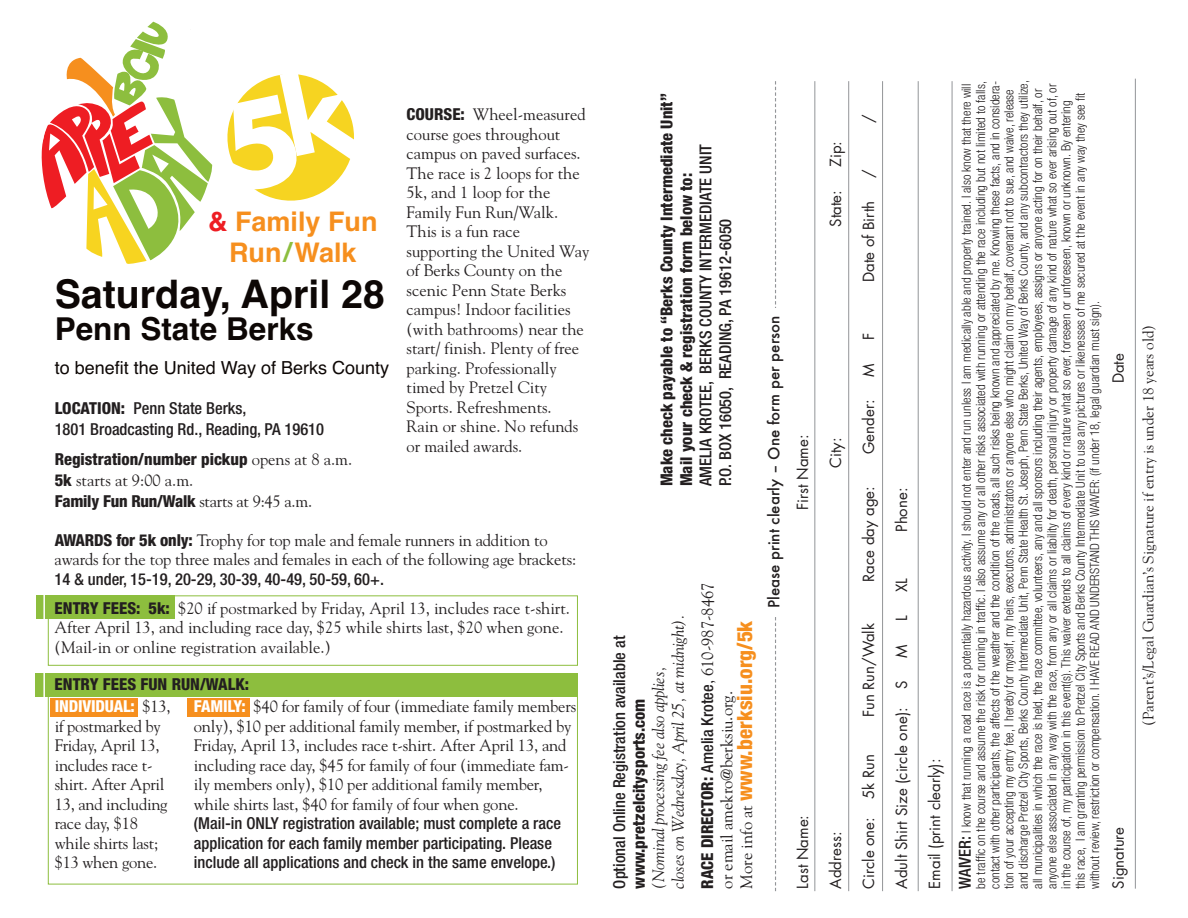
<style>
.page{position:relative;width:1188px;height:918px;background:#fff}
.page>*{position:absolute;margin:0;border:0;box-sizing:border-box;transform-origin:0 0}
.t1{font:700 39.3px "Helvetica";color:#0d0705}
.t2{font:700 31.5px "Helvetica";color:#0d0705}
.t3{font:700 27px/30.5px "Helvetica";color:#f68f1e;text-align:center}
.t4{font:800 condensed 21px "Helvetica Neue";color:#f68f1e}
.t5{font:18px "Helvetica";color:#0d0705}
.t6{font:16.5px/19.5px "Goudy";color:#231f20}
.t7{font:500 condensed 16.5px/19.5px "Helvetica Neue";color:#231f20}
.t8{font:800 condensed 16.5px/19.5px "Helvetica Neue";color:#231f20}
.t9{font:italic 16.5px/19.5px "Goudy";letter-spacing:-.01em;color:#231f20}
.t10{font:800 condensed 16.5px "Helvetica Neue";letter-spacing:-.01em;color:#fff}
.t11{font:15px "Futura";color:#231f20}
.t12{font:15px "Goudy";color:#231f20}
.t13{font:500 15px "Futura";color:#231f20}
.t14{font:300 condensed 12.75px/14.2px "Helvetica Neue";color:#231f20}
.s1{color:#ee1d23}
.s2{color:#8dbe3e}
.s3{font-weight:800}
.s4{font-family:"Goudy";font-weight:400;font-stretch:normal}
.s5{font-family:"Helvetica Neue";font-weight:800;font-stretch:condensed}
.s6{font-family:"Goudy";font-weight:400;font-stretch:normal;color:#231f20}
.s7{font-family:"Helvetica Neue";font-weight:800;font-stretch:condensed;color:#fff}
.s8{font-weight:500}
.s9{font-family:"Goudy";font-weight:400;font-stretch:normal;font-size:16.5px;color:#231f20}
.s10{font-weight:500;font-size:16.5px}
</style>
<div class="page">
<div style="left:48px;top:595px;width:530px;height:71px;border:1px solid #8dbe3e"></div>
<div style="left:187px;top:698px;width:63px;height:19px;background:#f68f1e"></div>
<div style="left:50px;top:698px;width:88px;height:19px;background:#f68f1e"></div>
<div style="left:36px;top:595px;width:139px;height:24px;background:#8dbe3e"></div>
<div style="left:36px;top:673px;width:542px;height:24px;background:#8dbe3e"></div>
<hr style="left:43px;top:578px;width:2px;height:126px;background:#fff">
<hr style="left:815px;top:81px;width:1px;height:810px;background:#939598">
<hr style="left:848px;top:81px;width:1px;height:810px;background:#939598">
<hr style="left:882px;top:81px;width:1px;height:810px;background:#939598">
<hr style="left:918px;top:81px;width:1px;height:810px;background:#939598">
<hr style="left:952px;top:81px;width:1px;height:810px;background:#939598">
<hr style="left:1135px;top:79px;width:1px;height:810px;background:#939598">
<svg style="left:775px;top:81px;width:1px;height:810px"></svg>
<div style="left:767px;top:308px;width:28px;height:308px;background:#fff"></div>
<svg style="left:41px;top:22px;width:172px;height:242px"></svg>
<svg style="left:227px;top:74px;width:127px;height:127px"></svg>
<h3 class="t3" style="left:208px;top:207px;width:171px"><span class="s1">&amp;</span> Family Fun<br>Run<span class="s2">/</span>Walk</h3>
<h1 class="t1" style="left:55px;top:271px;width:332px">Saturday, April 28</h1>
<h2 class="t2" style="left:55px;top:311px;width:261px">Penn State Berks</h2>
<h3 class="t5" style="left:55px;top:357px;width:336px">to benefit the United Way of Berks County</h3>
<p class="t7" style="left:55px;top:399px;width:271px;line-height:21px"><span class="s3">LOCATION:</span> Penn State Berks,<br>1801 Broadcasting Rd., Reading, PA 19610</p>
<p class="t8" style="left:55px;top:451px;width:299px">Registration/number pickup <span class="s4">opens at 8 a.m.</span></p>
<p class="t6" style="left:55px;top:471px;width:140px"><span class="s5">5k</span> starts at 9:00 a.m.</p>
<p class="t8" style="left:55px;top:493px;width:259px">Family Fun Run/Walk <span class="s4">starts at 9:45 a.m.</span></p>
<p class="t6" style="left:407px;top:105px;width:184px"><span class="s5">COURSE:</span> Wheel-measured course goes throughout campus on paved surfaces.<br>The race is 2 loops for the<br>5k, and 1 loop for the<br>Family Fun Run/Walk.<br>This is a fun race supporting the United Way of Berks County on the scenic Penn State Berks campus! Indoor facilities (with bathrooms) near the start/ finish. Plenty of free parking. Professionally timed by Pretzel City<br>Sports. Refreshments.<br>Rain or shine. No refunds or mailed awards.</p>
<p class="t6" style="left:55px;top:530px;width:523px"><span class="s5">AWARDS for 5k only:</span> Trophy for top male and female runners in addition to awards for the top three males and females in each of the following age brackets:</p>
<p class="t7" style="left:55px;top:570px;width:331px">14 &amp; under, 15-19, 20-29, 30-39, 40-49, 50-59, 60+.</p>
<p class="t6" style="left:55px;top:598px;width:517px"><span class="s5">ENTRY FEES: 5k:</span> $20 if postmarked by Friday, April 13, includes race t-shirt.<br>After April 13, and including race day, $25 while shirts last, $20 when gone. (Mail-in or online registration available.)</p>
<p class="t8" style="left:55px;top:675px;width:196px">ENTRY FEES FUN RUN/WALK:</p>
<p class="t10" style="left:55px;top:700px;width:117px">INDIVIDUAL: <span class="s6">$13,</span></p>
<p class="t6" style="left:55px;top:716px;width:114px">if postmarked by<br>Friday, April 13, includes race t&shy;shirt. After April<br>13, and including race day, $18 while shirts last; $13 when gone.</p>
<p class="t6" style="left:194px;top:697px;width:384px"><span class="s7">FAMILY:</span> $40 for family of four (immediate family members only), $10 per additional family member, if postmarked by Friday, April 13, includes race t-shirt. After April 13, and including race day, $45 for family of four (immediate fam&shy;ily members only), $10 per additional family member, while shirts last, $40 for family of four when gone.</p>
<p class="t7" style="left:194px;top:815px;width:369px">(Mail-in ONLY registration available; must complete a race application for each family member participating. Please include all applications and check in the same envelope.)</p>
<p class="t8" style="left:658px;top:486px;width:394px;rotate:-90deg">Make check payable to “Berks County Intermediate Unit”<br>Mail your check &amp; registration form below to:</p>
<p class="t7" style="left:697px;top:486px;width:344px;rotate:-90deg">AMELIA KROTEE, BERKS COUNTY INTERMEDIATE UNIT<br>P.O. BOX 16050, READING, PA 19612-6050</p>
<p class="t9" style="left:649px;top:889px;width:276px;rotate:-90deg">(Nominal processing fee also applies,<br>closes on Wednesday, April 25, at midnight).</p>
<p class="t7" style="left:611px;top:889px;width:254px;rotate:-90deg">Optional Online Registration available at</p>
<p class="t8" style="left:631px;top:889px;width:192px;rotate:-90deg">www.pretzelcitysports.com</p>
<p class="t8" style="left:699px;top:889px;width:308px;rotate:-90deg">RACE DIRECTOR: <span class="s8">Amelia Krotee</span><span class="s4">, 610-987-8467</span></p>
<h3 class="t4" style="left:737px;top:889px;width:269px;rotate:-90deg"><span class="s9">More info at</span> www.berksiu.org/5k</h3>
<p class="t6" style="left:717px;top:889px;width:199px;rotate:-90deg">or email amekro@berksiu.org.</p>
<p class="t13" style="left:766px;top:608px;width:294px;rotate:-90deg">Please print clearly – One form per person</p>
<p class="t11" style="left:796px;top:510px;width:77px;rotate:-90deg">First Name:</p>
<p class="t11" style="left:796px;top:889px;width:75px;rotate:-90deg">Last Name:</p>
<p class="t11" style="left:829px;top:167px;width:27px;rotate:-90deg">Zip:</p>
<p class="t11" style="left:829px;top:227px;width:38px;rotate:-90deg">State:</p>
<p class="t11" style="left:862px;top:123px;width:10px;rotate:-90deg">/</p>
<p class="t11" style="left:862px;top:178px;width:10px;rotate:-90deg">/</p>
<p class="t11" style="left:862px;top:282px;width:83px;rotate:-90deg">Date of Birth</p>
<p class="t11" style="left:829px;top:468px;width:32px;rotate:-90deg">City:</p>
<p class="t11" style="left:862px;top:340px;width:9px;rotate:-90deg">F</p>
<p class="t11" style="left:862px;top:377px;width:15px;rotate:-90deg">M</p>
<p class="t11" style="left:862px;top:454px;width:56px;rotate:-90deg">Gender:</p>
<p class="t11" style="left:862px;top:582px;width:97px;rotate:-90deg">Race day age:</p>
<p class="t11" style="left:829px;top:889px;width:59px;rotate:-90deg">Address:</p>
<p class="t11" style="left:862px;top:717px;width:95px;rotate:-90deg">Fun Run/Walk</p>
<p class="t11" style="left:862px;top:889px;width:136px;rotate:-90deg">Circle one: 5k Run</p>
<p class="t11" style="left:895px;top:532px;width:46px;rotate:-90deg">Phone:</p>
<p class="t11" style="left:895px;top:592px;width:16px;rotate:-90deg">XL</p>
<p class="t11" style="left:895px;top:621px;width:7px;rotate:-90deg">L</p>
<p class="t11" style="left:895px;top:658px;width:15px;rotate:-90deg">M</p>
<p class="t11" style="left:895px;top:889px;width:210px;rotate:-90deg">Adult Shirt Size (circle one): S</p>
<p class="t11" style="left:928px;top:889px;width:132px;rotate:-90deg">Email (print clearly):</p>
<p class="t14" style="left:960px;top:889px;width:810px;rotate:-90deg"><span class="s10">WAIVER:</span> I know that running a road race is a potentially hazardous activity. I should not enter and run unless I am medically able and properly trained. I also know that there will be traffic on the course and assume the risk for running in traffic. I also assume any or all other risks associated with running or attending the race including but not limited to falls, contact with other participants, the affects of the weather and the condition of the roads, all such risks being known and appreciated by me. Knowing these facts, and in considera&shy;tion of your accepting my entry fee, I hereby for myself, my heirs, executors, administrators or anyone else who might claim on my behalf, covenant not to sue, and waive, release and discharge Pretzel City Sports, Berks County Intermediate Unit, Penn State Health St. Joseph, Penn State Berks, United Way of Berks County, and any subcontractors they utilize, all municipalities in which the race is held, the race committee, volunteers, any and all sponsors including their agents, employees, assigns or anyone acting for on their behalf, or anyone else associated in any way with the race, from any or all claims or liability for death, personal injury or property damage of any kind of nature what so ever arising out of, or in the course of, my participation in this event(s). This waiver extends to all claims of every kind or nature what so ever, foreseen or unforeseen, known or unknown. By entering<br>this race, I am granting permission to Pretzel City Sports and Berks County Intermediate Unit to use any pictures or likenesses of me secured at the event in any way they see fit without review, restriction or compensation. I HAVE READ AND UNDERSTAND THIS WAIVER: (if under 18, legal guardian must sign).</p>
<p class="t11" style="left:1111px;top:383px;width:32px;rotate:-90deg">Date</p>
<p class="t11" style="left:1111px;top:889px;width:63px;rotate:-90deg">Signature</p>
<p class="t12" style="left:1140px;top:726px;width:403px;rotate:-90deg">(Parent’s/Legal Guardian’s Signature if entry is under 18 years old)</p>
</div>
